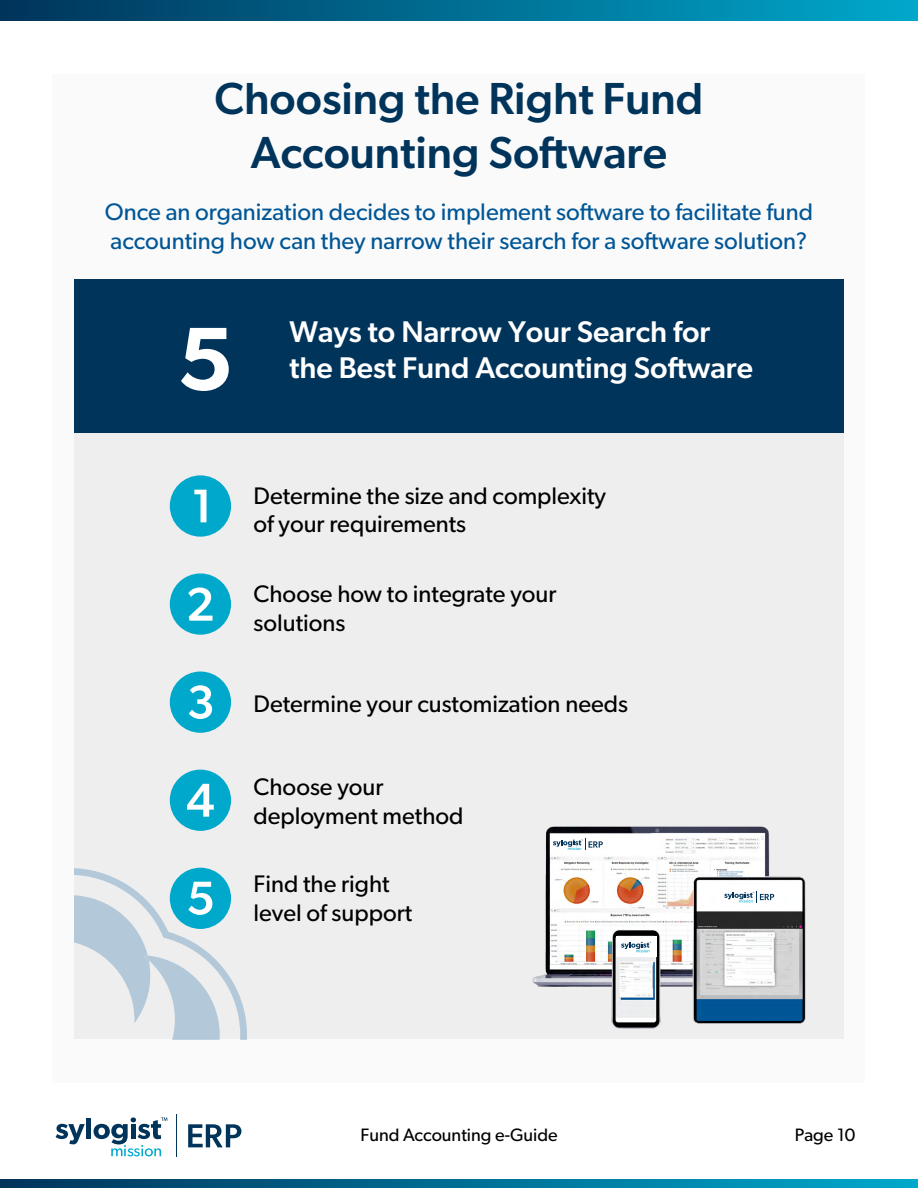
<style>
.page{position:relative;width:918px;height:1188px;background:#fff}
.page>*{position:absolute;margin:0;border:0;box-sizing:border-box;transform-origin:0 0}
.t1{font:600 90px "Gibson";color:#fff}
.t2{font:500 45px/54px "Gibson";color:#00345b;text-align:center}
.t3{font:500 30px/36px "Gibson";color:#fff}
.t4{font:24px/28.8px "Gibson";color:#000}
.t5{font:24px/28.8px "Gibson";color:#005696}
.t6{font:18px "Gibson";color:#000}
</style>
<div class="page">
<div style="left:0;top:0;width:918px;height:21px;background:linear-gradient(to right,#00345b,#00a8cb)"></div>
<svg style="left:0;top:1179px;width:918px;height:9px;background:#006d92"></svg>
<svg style="left:188px;top:1124px;width:53px;height:23px"></svg>
<svg style="left:56px;top:1124px;width:29px;height:20px"></svg>
<div style="left:86px;top:1118px;width:5px;height:21px;background:#00345b"></div>
<svg style="left:94px;top:1117px;width:73px;height:39px"></svg>
<hr style="left:176px;top:1114px;width:1px;height:43px;background:#00345b">
<div style="left:53px;top:75px;width:812px;height:1008px;background:#fafafa"></div>
<div style="left:75px;top:432px;width:769px;height:607px;background:#eee"></div>
<div style="left:75px;top:279px;width:769px;height:154px;background:#00345b"></div>
<div style="left:170px;top:475px;width:61px;height:62px;background:#00a9cc;border-radius:50%"></div>
<svg style="left:194px;top:490px;width:12px;height:32px"></svg>
<div style="left:170px;top:573px;width:61px;height:62px;background:#00a9cc;border-radius:50%"></div>
<svg style="left:188px;top:588px;width:25px;height:33px"></svg>
<div style="left:170px;top:672px;width:61px;height:61px;background:#00a9cc;border-radius:50%"></div>
<svg style="left:189px;top:685px;width:23px;height:34px"></svg>
<div style="left:170px;top:770px;width:61px;height:61px;background:#00a9cc;border-radius:50%"></div>
<svg style="left:187px;top:784px;width:27px;height:33px"></svg>
<img style="left:532px;top:826px;width:274px;height:203px">
<svg style="left:75px;top:868px;width:172px;height:172px"></svg>
<div style="left:558px;top:834px;width:40px;height:21px;background:#fff"></div>
<div style="left:720px;top:885px;width:58px;height:24px;background:#fff"></div>
<div style="left:616px;top:936px;width:41px;height:21px;background:#fff"></div>
<svg style="left:553px;top:839px;width:50px;height:11px"></svg>
<svg style="left:724px;top:891px;width:50px;height:12px"></svg>
<svg style="left:621px;top:942px;width:30px;height:10px"></svg>
<h2 class="t2" style="left:214px;top:71px;width:491px">Choosing the Right Fund<br>Accounting Software</h2>
<p class="t5" style="left:105px;top:197px;width:710px">Once an organization decides to implement software to facilitate fund accounting how can they narrow their search for a software solution?</p>
<h1 class="t1" style="left:177px;top:305px;width:58px">5</h1>
<p class="t3" style="left:290px;top:313px;width:465px">Ways to Narrow Your Search for the Best Fund Accounting Software</p>
<p class="t4" style="left:254px;top:481px;width:354px">Determine the size and complexity of your requirements</p>
<p class="t4" style="left:254px;top:579px;width:304px">Choose how to integrate your solutions</p>
<p class="t4" style="left:254px;top:689px;width:376px">Determine your customization needs</p>
<p class="t4" style="left:254px;top:772px;width:212px">Choose your deployment method</p>
<p class="t4" style="left:254px;top:869px;width:160px">Find the right level of support</p>
<p class="t6" style="left:360px;top:1124px;width:199px">Fund Accounting e-Guide</p>
<p class="t6" style="left:795px;top:1124px;width:62px">Page 10</p>
</div>
